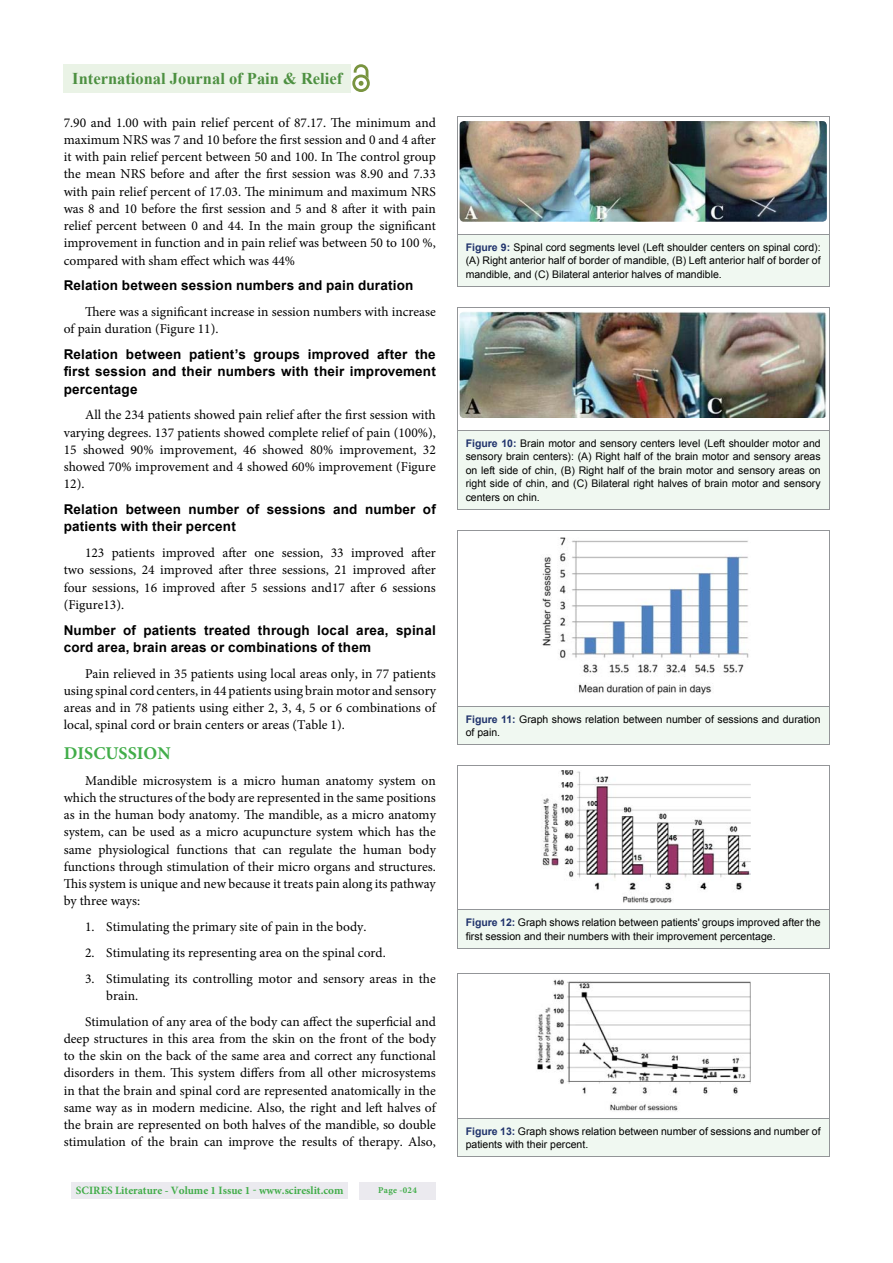
<style>
.page{position:relative;width:893px;height:1263px;background:#fff}
.page>*{position:absolute;margin:0;border:0;box-sizing:border-box;transform-origin:0 0}
.t1{font:700 18px "Minion Pro";color:#41ad49}
.t2{font:700 16.5px "Times New Roman";color:#4d9041}
.t3{font:13.5px/17.2px "Minion Pro";color:#000;text-align:justify}
.t4{font:700 13.5px/17.2px "Arial";letter-spacing:.015em;color:#000}
.t5{font:700 11.25px "Minion Pro";color:#41ad49}
.t6{font:10.5px/13.5px "Arial";color:#000}
.t7{font:700 9px "Minion Pro";letter-spacing:.03em;color:#41ad49}
.s1{font-weight:700;color:#20336c}
</style>
<div class="page">
<div style="left:64px;top:64px;width:287px;height:28px;background:#eaf3e6"></div>
<img style="left:354px;top:64px;width:14px;height:11px">
<img style="left:352px;top:75px;width:18px;height:17px">
<svg style="left:359px;top:81px;width:4px;height:5px"></svg>
<div style="left:72px;top:1182px;width:276px;height:17px;background:#ebeaef"></div>
<div style="left:359px;top:1182px;width:77px;height:17px;background:#ebeaef"></div>
<div style="left:457px;top:234px;width:372px;height:52px;background:#f0f8f1"></div>
<img style="left:459px;top:121px;width:368px;height:101px;border-radius:4px">
<div style="left:457px;top:431px;width:372px;height:78px;background:#f0f8f1"></div>
<img style="left:459px;top:312px;width:368px;height:106px;border-radius:4px">
<div style="left:457px;top:706px;width:372px;height:39px;background:#f0f8f1"></div>
<img style="left:535px;top:535px;width:216px;height:163px;border-radius:3px">
<div style="left:457px;top:910px;width:372px;height:38px;background:#f0f8f1"></div>
<hr style="left:457px;top:910px;width:372px;height:1px;background:#939598">
<hr style="left:457px;top:948px;width:372px;height:1px;background:#939598">
<img style="left:535px;top:770px;width:216px;height:133px;border-radius:3px">
<div style="left:457px;top:1119px;width:372px;height:38px;background:#f0f8f1"></div>
<hr style="left:457px;top:974px;width:372px;height:1px;background:#939598">
<hr style="left:457px;top:1119px;width:372px;height:1px;background:#939598">
<hr style="left:457px;top:1157px;width:372px;height:1px;background:#939598">
<img style="left:535px;top:978px;width:216px;height:134px;border-radius:3px">
<p class="t2" style="left:72px;top:69px;width:271px">International Journal of Pain &amp; Relief</p>
<p class="t3" style="left:64px;top:115px;width:374px">7.90 and 1.00 with pain relief percent of 87.17. The minimum and maximum NRS was 7 and 10 before the first session and 0 and 4 after it with pain relief percent between 50 and 100. In The control group the mean NRS before and after the first session was 8.90 and 7.33 with pain relief percent of 17.03. The minimum and maximum NRS was 8 and 10 before the first session and 5 and 8 after it with pain relief percent between 0 and 44. In the main group the significant improvement in function and in pain relief was between 50 to 100 %, compared with sham effect which was 44%</p>
<p class="t4" style="left:64px;top:277px;width:351px">Relation between session numbers and pain duration</p>
<p class="t3" style="left:64px;top:304px;width:374px;text-indent:21px">There was a significant increase in session numbers with increase of pain duration (Figure 11).</p>
<p class="t4" style="left:64px;top:346px;width:374px;text-align:justify">Relation between patient’s groups improved after the first session and their numbers with their improvement percentage</p>
<p class="t3" style="left:64px;top:408px;width:374px;text-indent:21px">All the 234 patients showed pain relief after the first session with varying degrees. 137 patients showed complete relief of pain (100%), 15 showed 90% improvement, 46 showed 80% improvement, 32 showed 70% improvement and 4 showed 60% improvement (Figure 12).</p>
<p class="t4" style="left:64px;top:501px;width:374px">Relation between number of sessions and number of patients with their percent</p>
<p class="t3" style="left:64px;top:545px;width:374px;text-indent:21px">123 patients improved after one session, 33 improved after two sessions, 24 improved after three sessions, 21 improved after four sessions, 16 improved after 5 sessions and17 after 6 sessions (Figure13).</p>
<p class="t4" style="left:64px;top:621px;width:373px">Number of patients treated through local area, spinal cord area, brain areas or combinations of them</p>
<p class="t3" style="left:64px;top:666px;width:374px;text-indent:21px">Pain relieved in 35 patients using local areas only, in 77 patients using spinal cord centers, in 44 patients using brain motor and sensory areas and in 78 patients using either 2, 3, 4, 5 or 6 combinations of local, spinal cord or brain centers or areas (Table 1).</p>
<h1 class="t1" style="left:64px;top:746px;width:108px">DISCUSSION</h1>
<p class="t3" style="left:64px;top:773px;width:374px;text-indent:21px">Mandible microsystem is a micro human anatomy system on which the structures of the body are represented in the same positions as in the human body anatomy. The mandible, as a micro anatomy system, can be used as a micro acupuncture system which has the same physiological functions that can regulate the human body functions through stimulation of their micro organs and structures.<br>This system is unique and new because it treats pain along its pathway by three ways:</p>
<p class="t3" style="left:85px;top:919px;width:283px">1. Stimulating the primary site of pain in the body.</p>
<p class="t3" style="left:85px;top:945px;width:302px">2. Stimulating its representing area on the spinal cord.</p>
<p class="t3" style="left:106px;top:971px;width:331px;text-indent:-21px">3. Stimulating its controlling motor and sensory areas in the brain.</p>
<p class="t3" style="left:64px;top:1014px;width:374px;text-indent:21px">Stimulation of any area of the body can affect the superficial and deep structures in this area from the skin on the front of the body to the skin on the back of the same area and correct any functional disorders in them. This system differs from all other microsystems in that the brain and spinal cord are represented anatomically in the same way as in modern medicine. Also, the right and left halves of the brain are represented on both halves of the mandible, so double stimulation of the brain can improve the results of therapy. Also,</p>
<p class="t5" style="left:76px;top:1186px;width:269px">SCIRES Literature - Volume 1 Issue 1 - www.scireslit.com</p>
<p class="t7" style="left:378px;top:1186px;width:40px">Page -024</p>
<p class="t6" style="left:466px;top:240px;width:356px;text-align:justify"><span class="s1">Figure 9:</span> Spinal cord segments level (Left shoulder centers on spinal cord): (A) Right anterior half of border of mandible, (B) Left anterior half of border of mandible, and (C) Bilateral anterior halves of mandible.</p>
<p class="t6" style="left:466px;top:437px;width:356px;text-align:justify"><span class="s1">Figure 10:</span> Brain motor and sensory centers level (Left shoulder motor and sensory brain centers): (A) Right half of the brain motor and sensory areas on left side of chin, (B) Right half of the brain motor and sensory areas on right side of chin, and (C) Bilateral right halves of brain motor and sensory centers on chin.</p>
<p class="t6" style="left:466px;top:712px;width:356px"><span class="s1">Figure 11:</span> Graph shows relation between number of sessions and duration of pain.</p>
<p class="t6" style="left:466px;top:916px;width:356px"><span class="s1">Figure 12:</span> Graph shows relation between patients' groups improved after the first session and their numbers with their improvement percentage.</p>
<p class="t6" style="left:466px;top:1125px;width:356px"><span class="s1">Figure 13:</span> Graph shows relation between number of sessions and number of patients with their percent.</p>
</div>
